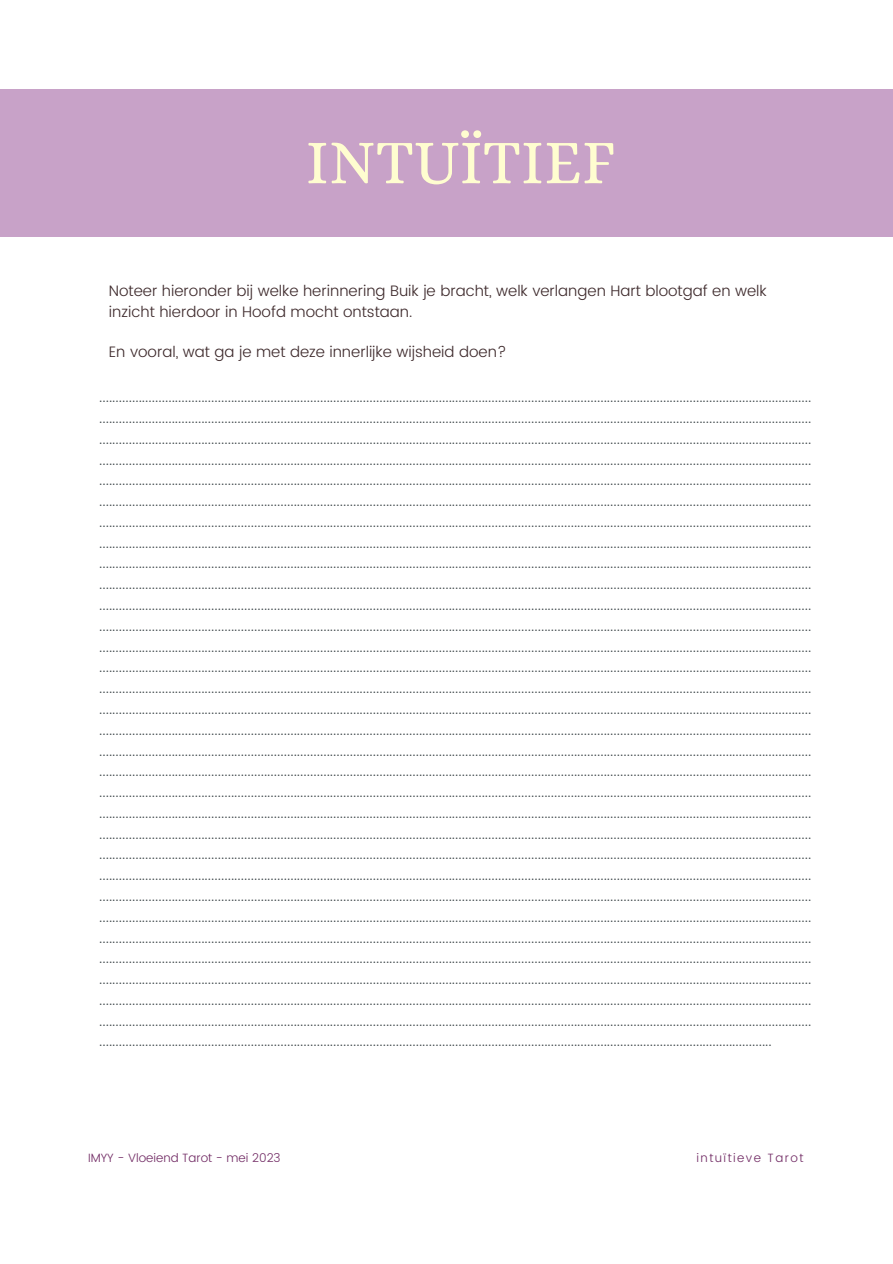
<style>
.page{position:relative;width:893px;height:1264px;background:#fff}
.page>*{position:absolute;margin:0;border:0;box-sizing:border-box;transform-origin:0 0}
.t1{font:63.6px "Alice";color:#fffdd0}
.t2{font:300 15.15px/20.7px "Poppins";color:#3b4447;text-align:justify}
.t3{font:300 15.15px/20.2px "Poppins";color:#3c282a}
.t4{font:300 12px "Poppins";color:#702963}
.t5{font:300 12px "Poppins";letter-spacing:.12em;color:#702963}
</style>
<div class="page">
<div style="left:0;top:89px;width:892px;height:147px;background:#c8a2c8"></div>
<p class="t1" style="left:306px;top:125px;width:311px">INTUÏTIEF</p>
<p class="t3" style="left:109px;top:281px;width:659px">Noteer hieronder bij welke herinnering Buik je bracht, welk verlangen Hart blootgaf en welk inzicht hierdoor in Hoofd mocht ontstaan.</p>
<p class="t3" style="left:109px;top:342px;width:399px">En vooral, wat ga je met deze innerlijke wijsheid doen?</p>
<p class="t2" style="left:99px;top:386px;width:713px">........................................................................................................................................................................................................................ ........................................................................................................................................................................................................................ ........................................................................................................................................................................................................................ ........................................................................................................................................................................................................................ ........................................................................................................................................................................................................................ ........................................................................................................................................................................................................................ ........................................................................................................................................................................................................................ ........................................................................................................................................................................................................................ ........................................................................................................................................................................................................................ ........................................................................................................................................................................................................................ ........................................................................................................................................................................................................................ ........................................................................................................................................................................................................................ ........................................................................................................................................................................................................................ ........................................................................................................................................................................................................................ ........................................................................................................................................................................................................................ ........................................................................................................................................................................................................................ ........................................................................................................................................................................................................................ ........................................................................................................................................................................................................................ ........................................................................................................................................................................................................................ ........................................................................................................................................................................................................................ ........................................................................................................................................................................................................................ ........................................................................................................................................................................................................................ ........................................................................................................................................................................................................................ ........................................................................................................................................................................................................................ ........................................................................................................................................................................................................................ ........................................................................................................................................................................................................................ ........................................................................................................................................................................................................................ ........................................................................................................................................................................................................................ ........................................................................................................................................................................................................................ ........................................................................................................................................................................................................................ ........................................................................................................................................................................................................................ ............................................................................................................................................................................................................</p>
<p class="t4" style="left:88px;top:1150px;width:194px">IMYY - Vloeiend Tarot - mei 2023</p>
<p class="t5" style="left:696px;top:1150px;width:108px">intuïtieve Tarot</p>
</div>
